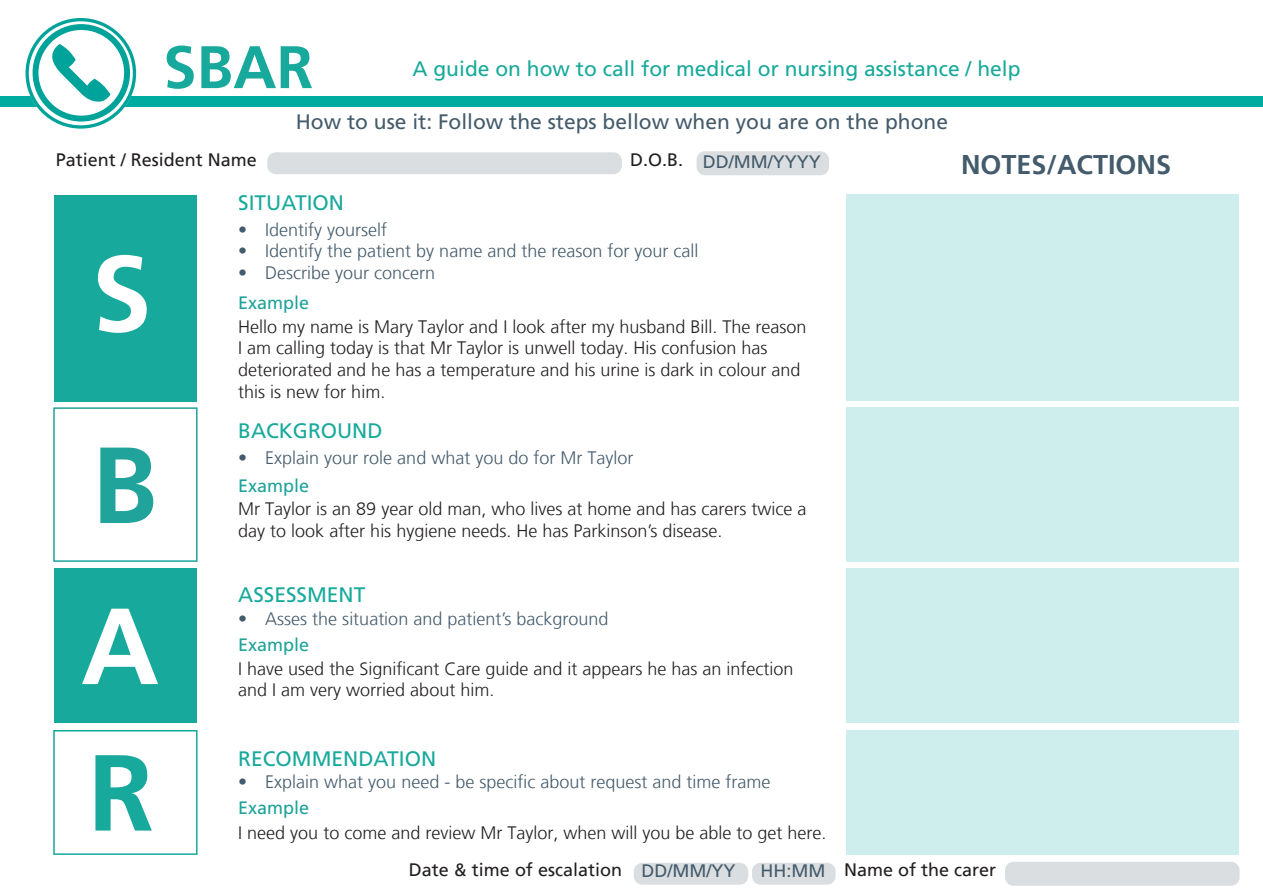
<style>
.page{position:relative;width:1263px;height:893px;background:#fff}
.page>*{position:absolute;margin:0;border:0;box-sizing:border-box;transform-origin:0 0}
.t1{font:700 108px "Frutiger LT";color:#fff}
.t2{font:700 108px "Frutiger LT";color:#1fa39a}
.t3{font:700 108px "Frutiger LT";color:#17a99b}
.t4{font:700 60px "Frutiger LT";color:#17a99b}
.t5{font:700 27px "Frutiger LT";color:#445b6b}
.t6{font:21px "Frutiger LT Std";color:#17a99b}
.t7{font:21px "Frutiger LT Std";color:#445b6b}
.t8{font:300 18px/21.6px "Frutiger LT";color:#231f20}
.t9{font:300 18px "Frutiger LT";color:#445b6b}
.t10{font:18px "Frutiger LT";color:#231f20}
.t11{font:18px "Frutiger LT Std";color:#1fa39a}
.t12{font:18px "Frutiger LT";color:#445b6b}
</style>
<div class="page">
<div style="left:752px;top:863px;width:84px;height:22px;background:#dadee1;border-radius:9px"></div>
<div style="left:0;top:96px;width:1263px;height:11px;background:#00aca0"></div>
<svg style="left:25px;top:18px;width:111px;height:111px"></svg>
<div style="left:54px;top:196px;width:143px;height:206px;background:#17a99b"></div>
<div style="left:53px;top:407px;width:145px;height:155px;background:#fff;border:2px solid #1fa39a"></div>
<div style="left:54px;top:569px;width:143px;height:154px;background:#17a99b"></div>
<div style="left:53px;top:730px;width:145px;height:125px;border:2px solid #17a99b"></div>
<div style="left:846px;top:194px;width:393px;height:206px;background:#cdeeec"></div>
<div style="left:846px;top:407px;width:393px;height:155px;background:#cdeeec"></div>
<div style="left:846px;top:569px;width:393px;height:154px;background:#cdeeec"></div>
<div style="left:846px;top:730px;width:393px;height:125px;background:#cdeeec"></div>
<div style="left:267px;top:152px;width:355px;height:22px;background:#dadee1;border-radius:9px"></div>
<div style="left:696px;top:151px;width:133px;height:24px;background:#dadee1;border-radius:9px"></div>
<div style="left:634px;top:863px;width:114px;height:22px;background:#dadee1;border-radius:9px"></div>
<div style="left:1005px;top:862px;width:234px;height:24px;background:#dadee1;border-radius:9px"></div>
<p class="t4" style="left:163px;top:32px;width:152px">SBAR</p>
<p class="t6" style="left:412px;top:57px;width:609px">A guide on how to call for medical or nursing assistance / help</p>
<p class="t7" style="left:296px;top:109px;width:654px">How to use it: Follow the steps bellow when you are on the phone</p>
<p class="t10" style="left:56px;top:149px;width:203px">Patient / Resident Name</p>
<p class="t10" style="left:630px;top:149px;width:55px">D.O.B.</p>
<p class="t12" style="left:703px;top:151px;width:120px">DD/MM/YYYY</p>
<p class="t1" style="left:92px;top:231px;width:62px">S</p>
<p class="t2" style="left:92px;top:422px;width:67px">B</p>
<p class="t1" style="left:81px;top:583px;width:79px">A</p>
<p class="t6" style="left:238px;top:190px;width:107px">SITUATION</p>
<p class="t9" style="left:238px;top:219px;width:150px">• Identify yourself</p>
<p class="t9" style="left:238px;top:241px;width:462px">• Identify the patient by name and the reason for your call</p>
<p class="t9" style="left:238px;top:262px;width:199px">• Describe your concern</p>
<p class="t8" style="left:238px;top:316px;width:570px">Hello my name is Mary Taylor and I look after my husband Bill. The reason I am calling today is that Mr Taylor is unwell today. His confusion has deteriorated and he has a temperature and his urine is dark in colour and this is new for him.</p>
<p class="t11" style="left:238px;top:292px;width:73px">Example</p>
<p class="t6" style="left:238px;top:419px;width:146px">BACKGROUND</p>
<p class="t9" style="left:238px;top:448px;width:397px">• Explain your role and what you do for Mr Taylor</p>
<p class="t8" style="left:238px;top:499px;width:570px">Mr Taylor is an 89 year old man, who lives at home and has carers twice a day to look after his hygiene needs. He has Parkinson’s disease.</p>
<p class="t11" style="left:238px;top:475px;width:73px">Example</p>
<p class="t6" style="left:238px;top:582px;width:129px">ASSESSMENT</p>
<p class="t9" style="left:238px;top:608px;width:372px">• Asses the situation and patient’s background</p>
<p class="t8" style="left:238px;top:658px;width:557px">I have used the Significant Care guide and it appears he has an infection and I am very worried about him.</p>
<p class="t11" style="left:238px;top:634px;width:73px">Example</p>
<p class="t3" style="left:88px;top:730px;width:67px">R</p>
<p class="t6" style="left:238px;top:746px;width:199px">RECOMMENDATION</p>
<p class="t9" style="left:238px;top:771px;width:534px">• Explain what you need - be specific about request and time frame</p>
<p class="t8" style="left:238px;top:822px;width:590px">I need you to come and review Mr Taylor, when will you be able to get here.</p>
<p class="t11" style="left:238px;top:798px;width:73px">Example</p>
<p class="t5" style="left:961px;top:148px;width:212px">NOTES/ACTIONS</p>
<p class="t10" style="left:409px;top:859px;width:215px">Date &amp; time of escalation</p>
<p class="t12" style="left:641px;top:861px;width:95px">DD/MM/YY</p>
<p class="t12" style="left:760px;top:861px;width:66px">HH:MM</p>
<p class="t10" style="left:844px;top:859px;width:154px">Name of the carer</p>
</div>
